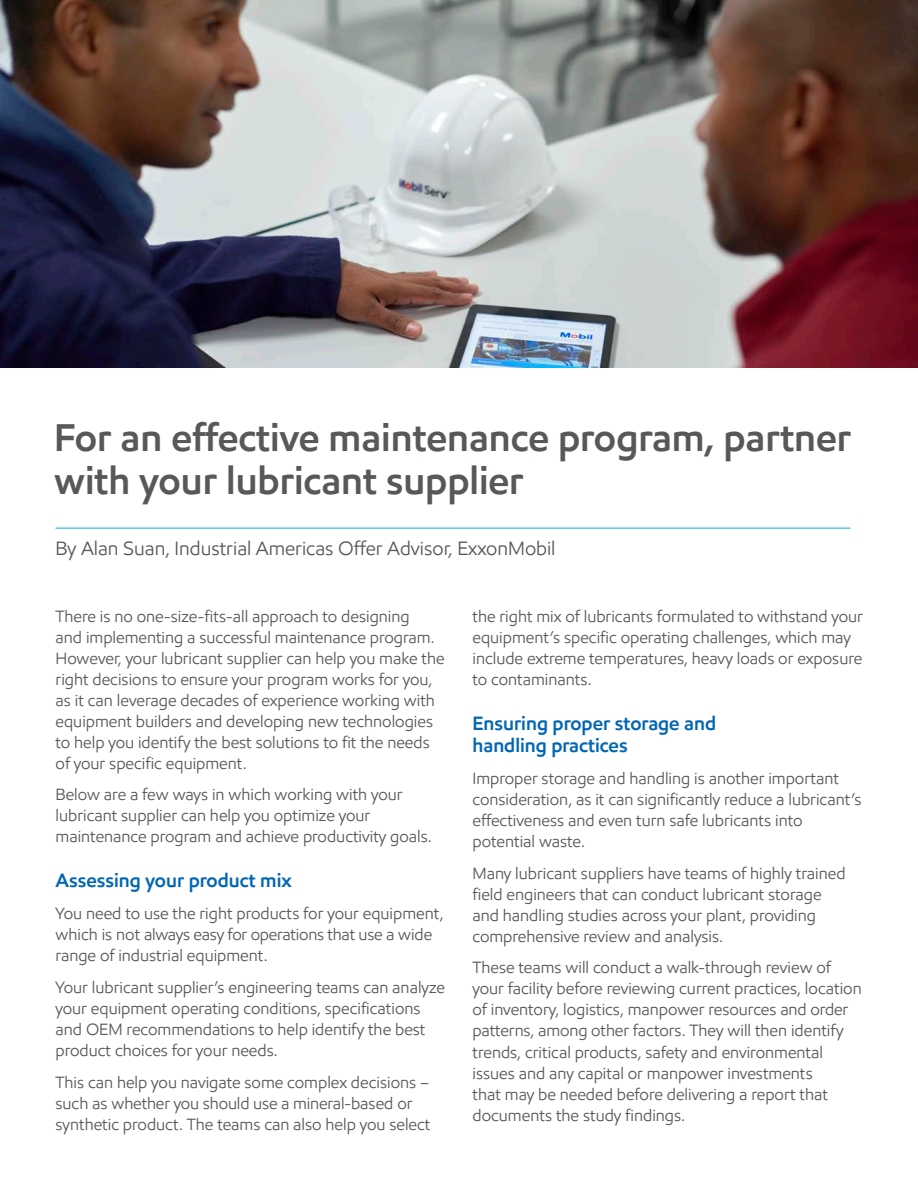
<style>
.page{position:relative;width:918px;height:1188px;background:#fff}
.page>*{position:absolute;margin:0;border:0;box-sizing:border-box;transform-origin:0 0}
.t1{font:600 39px/43.5px "E Mprint";color:#57585a}
.Sub_head{font:600 19.5px/22.5px "E Mprint";color:#0166b3}
.body_copy{font:19.5px "E Mprint";color:#57585a}
.body_copy-2{font:16.5px/21px "E Mprint";color:#57585a}
</style>
<div class="page">
<img style="left:0;top:0;width:918px;height:367px">
<hr style="left:56px;top:528px;width:795px;height:1px;background:#00abe7">
<p class="t1" style="left:54px;top:415px;width:799px">For an effective maintenance program, partner with your lubricant supplier</p>
<p class="body_copy" style="left:56px;top:536px;width:501px">By Alan Suan, Industrial Americas Offer Advisor, ExxonMobil</p>
<p class="body_copy-2" style="left:56px;top:605px;width:391px">There is no one-size-fits-all approach to designing<br>and implementing a successful maintenance program.<br>However, your lubricant supplier can help you make the right decisions to ensure your program works for you, as it can leverage decades of experience working with equipment builders and developing new technologies to help you identify the best solutions to fit the needs of your specific equipment.</p>
<p class="body_copy-2" style="left:56px;top:784px;width:378px">Below are a few ways in which working with your lubricant supplier can help you optimize your maintenance program and achieve productivity goals.</p>
<p class="Sub_head" style="left:56px;top:869px;width:238px">Assessing your product mix</p>
<p class="body_copy-2" style="left:56px;top:903px;width:390px">You need to use the right products for your equipment, which is not always easy for operations that use a wide range of industrial equipment.</p>
<p class="body_copy-2" style="left:56px;top:977px;width:391px">Your lubricant supplier’s engineering teams can analyze your equipment operating conditions, specifications and OEM recommendations to help identify the best product choices for your needs.</p>
<p class="body_copy-2" style="left:56px;top:1072px;width:376px">This can help you navigate some complex decisions – such as whether you should use a mineral-based or synthetic product. The teams can also help you select</p>
<p class="body_copy-2" style="left:472px;top:605px;width:392px">the right mix of lubricants formulated to withstand your equipment’s specific operating challenges, which may include extreme temperatures, heavy loads or exposure to contaminants.</p>
<p class="Sub_head" style="left:472px;top:711px;width:245px">Ensuring proper storage and handling practices</p>
<p class="body_copy-2" style="left:472px;top:768px;width:391px">Improper storage and handling is another important consideration, as it can significantly reduce a lubricant’s effectiveness and even turn safe lubricants into potential waste.</p>
<p class="body_copy-2" style="left:472px;top:862px;width:375px">Many lubricant suppliers have teams of highly trained field engineers that can conduct lubricant storage and handling studies across your plant, providing comprehensive review and analysis.</p>
<p class="body_copy-2" style="left:472px;top:957px;width:391px">These teams will conduct a walk-through review of your facility before reviewing current practices, location of inventory, logistics, manpower resources and order patterns, among other factors. They will then identify trends, critical products, safety and environmental issues and any capital or manpower investments<br>that may be needed before delivering a report that documents the study findings.</p>
</div>
